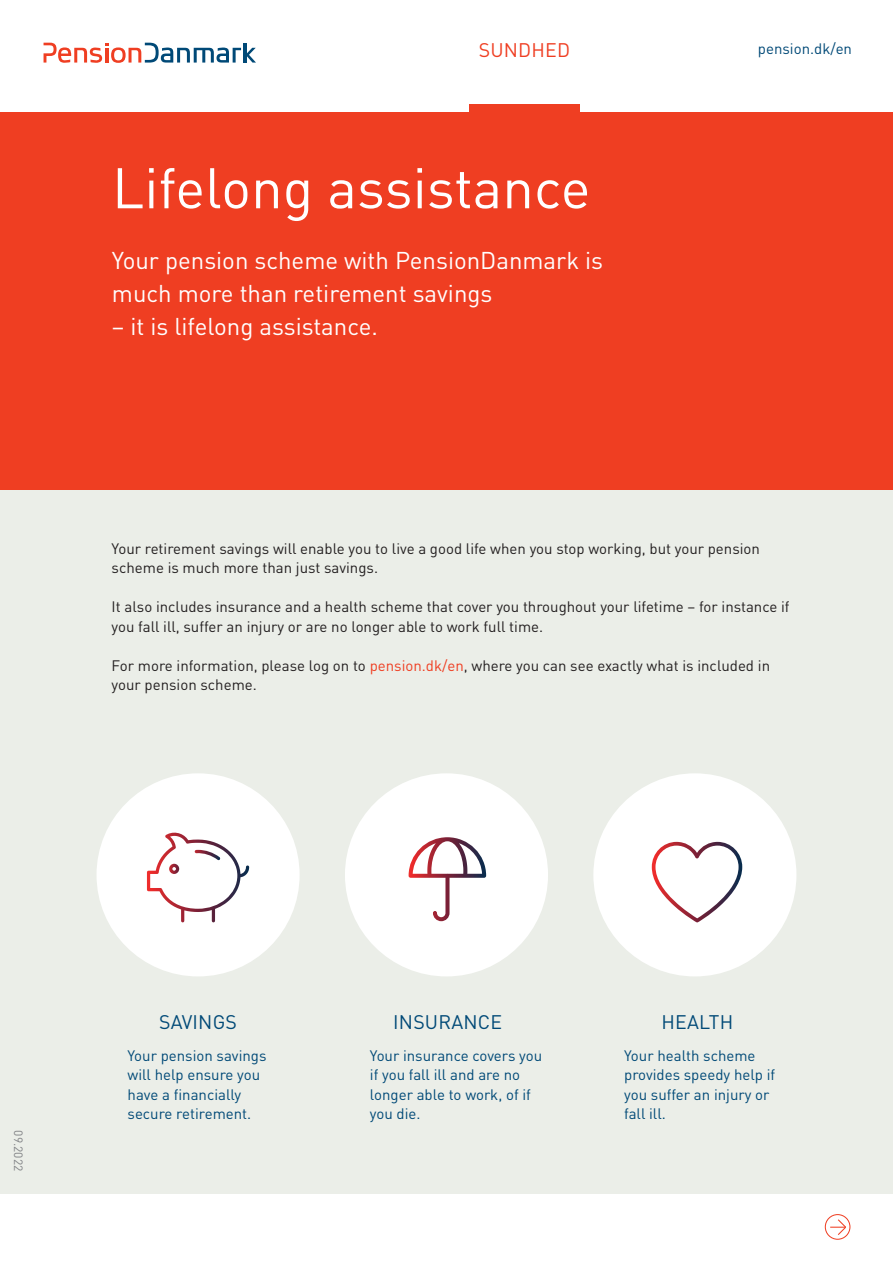
<style>
.page{position:relative;width:893px;height:1263px;background:#fff}
.page>*{position:absolute;margin:0;border:0;box-sizing:border-box;transform-origin:0 0}
.t1{font:56.4px "DINOT";color:#fff}
.t2{font:24px/33px "DINOT";color:#fff}
.t3{font:19.5px "DINOT";letter-spacing:.01em;color:#004977}
.t4{font:19.5px "DINOT";letter-spacing:.01em;color:#ef3e22}
.t5{font:15px/19.5px "DINOT";color:#231f20}
.t6{font:15px/19.5px "DINOT";color:#004977}
.t7{font:12px "DINOT";color:#808285}
.s1{color:#ef3e22}
</style>
<div class="page">
<div style="left:0;top:470px;width:893px;height:723px;background:#ebeee8"></div>
<div style="left:0;top:112px;width:893px;height:377px;background:#ef3e22"></div>
<div style="left:469px;top:104px;width:111px;height:9px;background:#ef3e22"></div>
<svg style="left:44px;top:43px;width:212px;height:20px"></svg>
<div style="left:825px;top:1214px;width:25px;height:26px;border:1px solid #ef3e22;border-radius:50%"></div>
<svg style="left:830px;top:1218px;width:17px;height:18px"></svg>
<div style="left:98px;top:775px;width:200px;height:200px;background:#fff;border-radius:50%"></div>
<svg style="left:147px;top:833px;width:102px;height:89px"></svg>
<div style="left:595px;top:775px;width:200px;height:200px;background:#fff;border-radius:50%"></div>
<svg style="left:652px;top:842px;width:90px;height:80px"></svg>
<div style="left:347px;top:775px;width:199px;height:200px;background:#fff;border-radius:50%"></div>
<svg style="left:409px;top:837px;width:77px;height:84px"></svg>
<h3 class="t4" style="left:479px;top:38px;width:93px">SUNDHED</h3>
<p class="t6" style="left:758px;top:38px;width:96px">pension.dk/en</p>
<h1 class="t1" style="left:112px;top:153px;width:480px">Lifelong assistance</h1>
<h2 class="t2" style="left:112px;top:243px;width:493px">Your pension scheme with PensionDanmark is much more than retirement savings</h2>
<h2 class="t2" style="left:112px;top:309px;width:268px">– it is lifelong assistance.</h2>
<p class="t5" style="left:112px;top:538px;width:650px">Your retirement savings will enable you to live a good life when you stop working, but your pension scheme is much more than just savings.</p>
<p class="t5" style="left:112px;top:597px;width:679px">It also includes insurance and a health scheme that cover you throughout your lifetime – for instance if you fall ill, suffer an injury or are no longer able to work full time.</p>
<p class="t5" style="left:112px;top:655px;width:660px">For more information, please log on to <span class="s1">pension.dk/en</span>, where you can see exactly what is included in your pension scheme.</p>
<p class="t7" style="left:26px;top:1130px;width:42px;rotate:90deg">09.2022</p>
<h3 class="t3" style="left:159px;top:1010px;width:79px">SAVINGS</h3>
<h3 class="t3" style="left:393px;top:1010px;width:110px">INSURANCE</h3>
<h3 class="t3" style="left:661px;top:1010px;width:73px">HEALTH</h3>
<p class="t6" style="left:128px;top:1045px;width:140px">Your pension savings will help ensure you have a financially secure retirement.</p>
<p class="t6" style="left:370px;top:1045px;width:174px">Your insurance covers you if you fall ill and are no longer able to work, of if you die.</p>
<p class="t6" style="left:624px;top:1045px;width:152px">Your health scheme provides speedy help if you suffer an injury or fall ill.</p>
</div>
